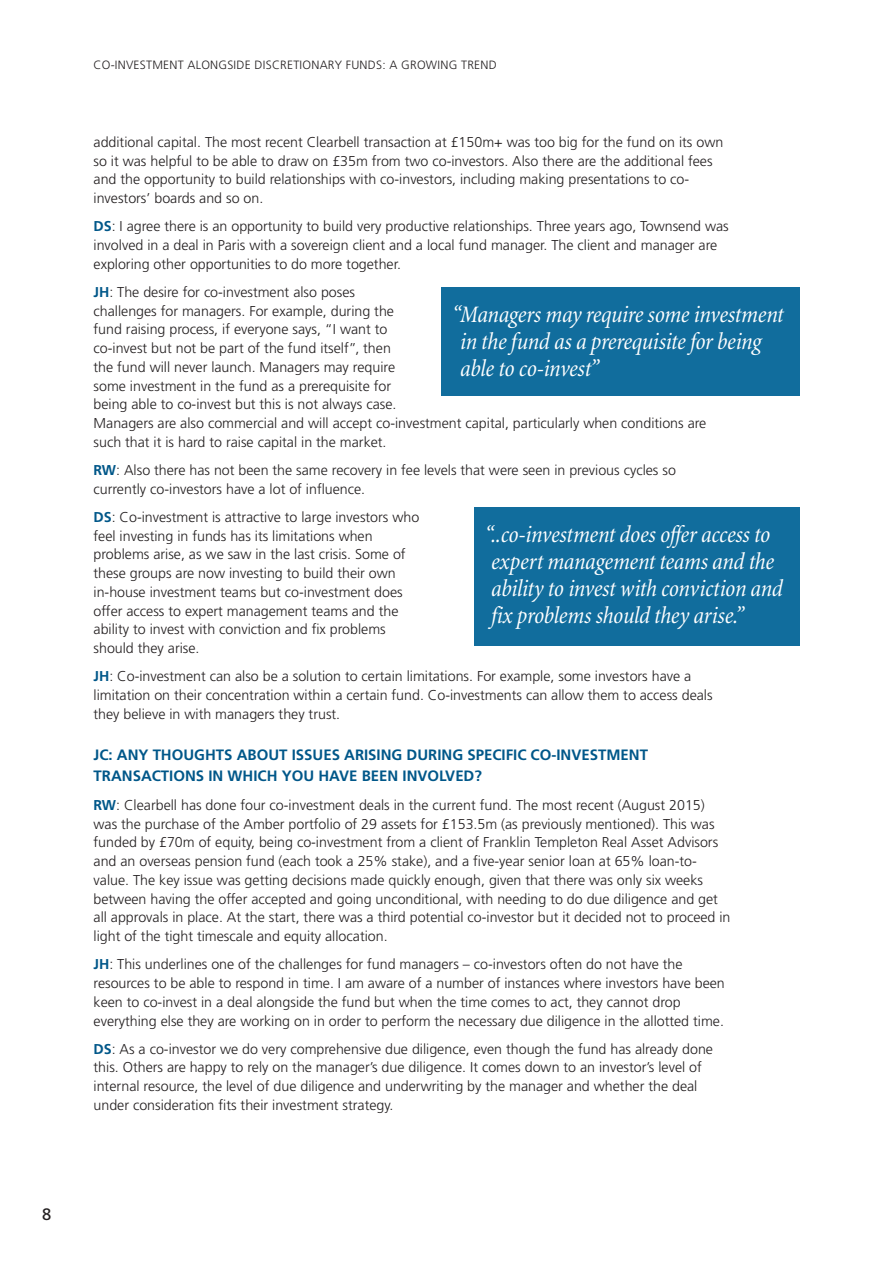
<style>
.page{position:relative;width:893px;height:1263px;background:#fff}
.page>*{position:absolute;margin:0;border:0;box-sizing:border-box;transform-origin:0 0}
.t1{font:italic condensed 24px/27px "Minion";letter-spacing:-.015em;color:#fff}
.t2{font:16.5px "Frutiger";color:#231f20}
.t3{font:700 15px/21px "Frutiger";color:#005789}
.t4{font:300 14.25px/18.8px "Frutiger";color:#231f20}
.t5{font:300 12px "Frutiger";letter-spacing:.02em;color:#231f20}
.s1{font-weight:700;color:#005789}
</style>
<div class="page">
<div style="left:441px;top:288px;width:358px;height:108px;background:#116d9d"></div>
<div style="left:474px;top:507px;width:325px;height:138px;background:#116d9d"></div>
<p class="t2" style="left:42px;top:1208px;width:11px">8</p>
<p class="t5" style="left:94px;top:60px;width:405px">CO-INVESTMENT ALONGSIDE DISCRETIONARY FUNDS: A GROWING TREND</p>
<p class="t4" style="left:94px;top:134px;width:631px">additional capital. The most recent Clearbell transaction at £150m+ was too big for the fund on its own so it was helpful to be able to draw on £35m from two co-investors. Also there are the additional fees and the opportunity to build relationships with co-investors, including making presentations to co&shy;investors’ boards and so on.</p>
<p class="t4" style="left:94px;top:218px;width:637px"><span class="s1">DS</span>: I agree there is an opportunity to build very productive relationships. Three years ago, Townsend was involved in a deal in Paris with a sovereign client and a local fund manager. The client and manager are exploring other opportunities to do more together.</p>
<p class="t4" style="left:94px;top:284px;width:614px"><span class="s1">JH</span>: The desire for co-investment also poses<br>challenges for managers. For example, during the<br>fund raising process, if everyone says, “I want to<br>co-invest but not be part of the fund itself”, then<br>the fund will never launch. Managers may require<br>some investment in the fund as a prerequisite for<br>being able to co-invest but this is not always case.<br>Managers are also commercial and will accept co-investment capital, particularly when conditions are such that it is hard to raise capital in the market.</p>
<p class="t4" style="left:94px;top:462px;width:584px"><span class="s1">RW</span>: Also there has not been the same recovery in fee levels that were seen in previous cycles so currently co-investors have a lot of influence.</p>
<p class="t4" style="left:94px;top:509px;width:327px"><span class="s1">DS</span>: Co-investment is attractive to large investors who feel investing in funds has its limitations when problems arise, as we saw in the last crisis. Some of these groups are now investing to build their own in-house investment teams but co-investment does offer access to expert management teams and the ability to invest with conviction and fix problems should they arise.</p>
<p class="t4" style="left:94px;top:668px;width:621px"><span class="s1">JH</span>: Co-investment can also be a solution to certain limitations. For example, some investors have a limitation on their concentration within a certain fund. Co-investments can allow them to access deals they believe in with managers they trust.</p>
<p class="t3" style="left:94px;top:745px;width:556px">JC: ANY THOUGHTS ABOUT ISSUES ARISING DURING SPECIFIC CO-INVESTMENT<br>TRANSACTIONS IN WHICH YOU HAVE BEEN INVOLVED?</p>
<p class="t4" style="left:94px;top:797px;width:638px"><span class="s1">RW</span>: Clearbell has done four co-investment deals in the current fund. The most recent (August 2015) was the purchase of the Amber portfolio of 29 assets for £153.5m (as previously mentioned). This was funded by £70m of equity, being co-investment from a client of Franklin Templeton Real Asset Advisors and an overseas pension fund (each took a 25% stake), and a five-year senior loan at 65% loan-to&shy;value. The key issue was getting decisions made quickly enough, given that there was only six weeks between having the offer accepted and going unconditional, with needing to do due diligence and get all approvals in place. At the start, there was a third potential co-investor but it decided not to proceed in light of the tight timescale and equity allocation.</p>
<p class="t4" style="left:94px;top:956px;width:633px"><span class="s1">JH</span>: This underlines one of the challenges for fund managers – co-investors often do not have the resources to be able to respond in time. I am aware of a number of instances where investors have been keen to co-invest in a deal alongside the fund but when the time comes to act, they cannot drop everything else they are working on in order to perform the necessary due diligence in the allotted time.</p>
<p class="t4" style="left:94px;top:1040px;width:621px"><span class="s1">DS</span>: As a co-investor we do very comprehensive due diligence, even though the fund has already done this. Others are happy to rely on the manager’s due diligence. It comes down to an investor’s level of internal resource, the level of due diligence and underwriting by the manager and whether the deal under consideration fits their investment strategy.</p>
<h1 class="t1" style="left:460px;top:303px;width:325px;text-indent:-8px">“Managers may require some investment in thefund as a prerequisitefor being able to co-invest”</h1>
<h1 class="t1" style="left:485px;top:523px;width:300px">“..co-investment does offer access to expert management teams and the ability to invest with conviction and fix problems should they arise.”</h1>
</div>
